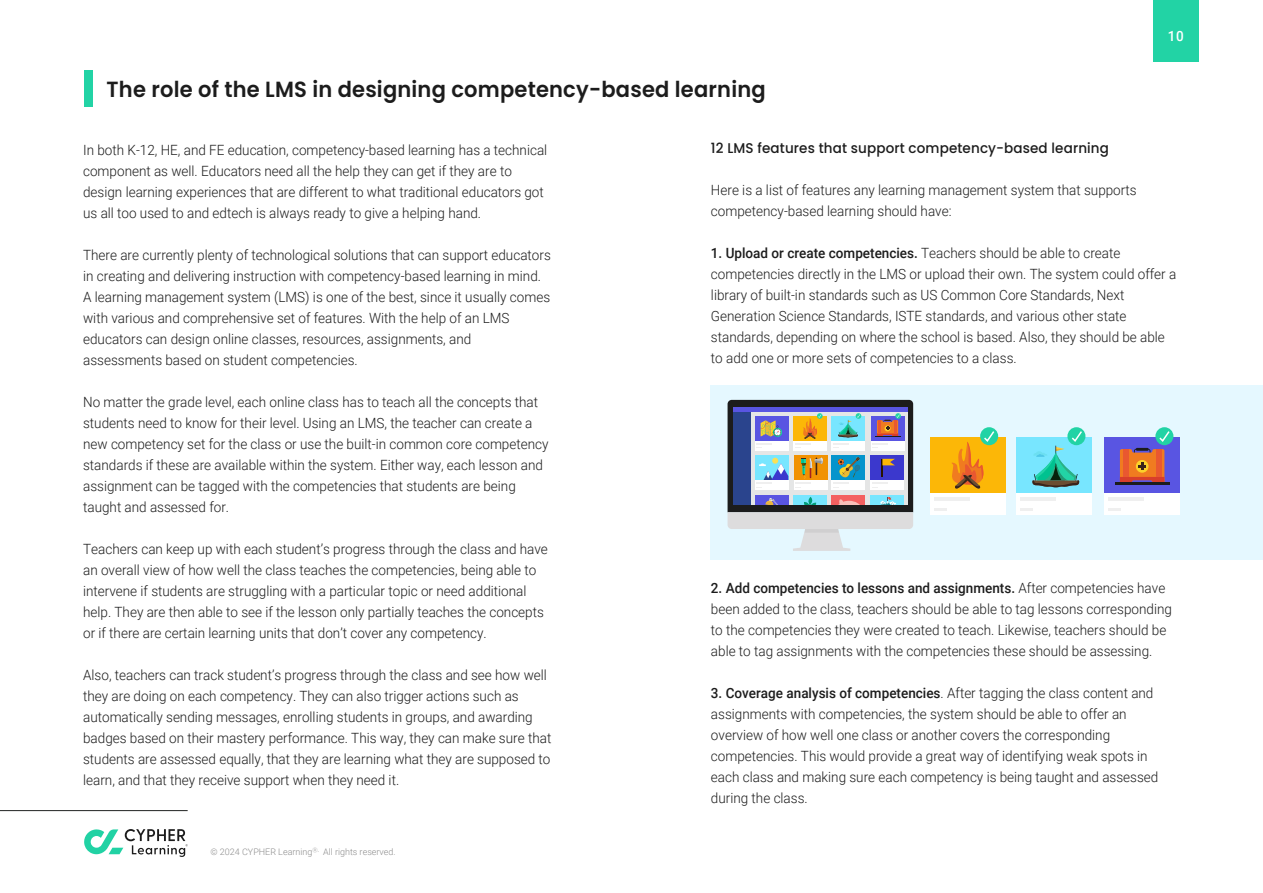
<style>
.page{position:relative;width:1263px;height:893px;background:#fff}
.page>*{position:absolute;margin:0;border:0;box-sizing:border-box;transform-origin:0 0}
.t1{font:600 21.9px "Poppins";letter-spacing:.01em;color:#1c1c1c;scale:.96 1}
.t2{font:300 14.1px/21px "Roboto";color:#1c1c1c;scale:.96 1}
.t3{font:500 14.1px "Poppins";letter-spacing:.01em;color:#1c1c1c;scale:.96 1}
.t4{font:500 14.1px "Roboto";color:#fff;scale:.96 1}
.t5{font:300 9px "Roboto";color:#8c8c8c}
.s1{font-weight:500}
</style>
<div class="page">
<div style="left:711px;top:386px;width:552px;height:174px;background:#e5f8ff"></div>
<div style="left:930px;top:437px;width:75px;height:56px;background:#fcb707"></div>
<div style="left:930px;top:493px;width:75px;height:22px;background:#fff"></div>
<hr style="left:934px;top:498px;width:35px;height:3px;background:#3f3f3d">
<svg style="left:934px;top:508px;width:12px;height:2px"></svg>
<div style="left:1016px;top:437px;width:76px;height:56px;background:#78e6ff"></div>
<div style="left:1016px;top:493px;width:76px;height:22px;background:#fff"></div>
<hr style="left:1020px;top:498px;width:36px;height:3px;background:#3f3f3d">
<svg style="left:1020px;top:508px;width:13px;height:2px"></svg>
<div style="left:1104px;top:437px;width:76px;height:56px;background:#5955e2"></div>
<div style="left:1104px;top:493px;width:76px;height:22px;background:#fff"></div>
<hr style="left:1108px;top:498px;width:36px;height:3px;background:#3f3f3d">
<svg style="left:1108px;top:508px;width:13px;height:2px"></svg>
<hr style="left:1115px;top:483px;width:54px;height:2px;background:#1c1c1c">
<svg style="left:980px;top:427px;width:18px;height:18px"></svg>
<div style="left:1067px;top:427px;width:18px;height:18px;background:#22d3a5;border-radius:50%"></div>
<div style="left:1155px;top:427px;width:18px;height:18px;background:#22d3a5;border-radius:50%"></div>
<svg style="left:952px;top:430px;width:44px;height:58px"></svg>
<svg style="left:1032px;top:430px;width:51px;height:58px"></svg>
<svg style="left:1120px;top:430px;width:51px;height:54px"></svg>
<svg style="left:727px;top:400px;width:186px;height:151px;background:#a1a8b5"></svg>
<hr style="left:0;top:810px;width:188px;height:1px;background:#212322">
<svg style="left:84px;top:829px;width:104px;height:28px"></svg>
<div style="left:85px;top:71px;width:8px;height:36px;background:#22d3a5"></div>
<div style="left:1153px;top:0;width:45px;height:62px;background:#22d3a5"></div>
<h1 class="t1" style="left:107px;top:76px;width:688px">The role of the LMS in designing competency-based learning</h1>
<p class="t4" style="left:1168px;top:26px;width:18px">10</p>
<p class="t2" style="left:83px;top:139px;width:485px">In both K-12, HE, and FE education, competency-based learning has a technical component as well. Educators need all the help they can get if they are to design learning experiences that are different to what traditional educators got us all too used to and edtech is always ready to give a helping hand.</p>
<p class="t2" style="left:83px;top:243px;width:489px">There are currently plenty of technological solutions that can support educators in creating and delivering instruction with competency-based learning in mind.<br>A learning management system (LMS) is one of the best, since it usually comes with various and comprehensive set of features. With the help of an LMS educators can design online classes, resources, assignments, and assessments based on student competencies.</p>
<p class="t2" style="left:83px;top:390px;width:486px">No matter the grade level, each online class has to teach all the concepts that students need to know for their level. Using an LMS, the teacher can create a new competency set for the class or use the built-in common core competency standards if these are available within the system. Either way, each lesson and assignment can be tagged with the competencies that students are being taught and assessed for.</p>
<p class="t2" style="left:83px;top:537px;width:486px">Teachers can keep up with each student’s progress through the class and have an overall view of how well the class teaches the competencies, being able to intervene if students are struggling with a particular topic or need additional help. They are then able to see if the lesson only partially teaches the concepts or if there are certain learning units that don’t cover any competency.</p>
<p class="t2" style="left:83px;top:663px;width:489px">Also, teachers can track student’s progress through the class and see how well they are doing on each competency. They can also trigger actions such as automatically sending messages, enrolling students in groups, and awarding badges based on their mastery performance. This way, they can make sure that students are assessed equally, that they are learning what they are supposed to learn, and that they receive support when they need it.</p>
<p class="t5" style="left:211px;top:845px;width:187px">© 2024 CYPHER Learning<sup>Ⓡ.</sup> All rights reserved.</p>
<p class="t3" style="left:711px;top:139px;width:416px">12 LMS features that support competency-based learning</p>
<p class="t2" style="left:711px;top:179px;width:445px">Here is a list of features any learning management system that supports competency-based learning should have:</p>
<p class="t2" style="left:711px;top:241px;width:486px"><span class="s1">1. Upload or create competencies.</span> Teachers should be able to create competencies directly in the LMS or upload their own. The system could offer a library of built-in standards such as US Common Core Standards, Next Generation Science Standards, ISTE standards, and various other state standards, depending on where the school is based. Also, they should be able to add one or more sets of competencies to a class.</p>
<p class="t2" style="left:711px;top:577px;width:482px"><span class="s1">2. Add competencies to lessons and assignments.</span> After competencies have been added to the class, teachers should be able to tag lessons corresponding to the competencies they were created to teach. Likewise, teachers should be able to tag assignments with the competencies these should be assessing.</p>
<p class="t2" style="left:711px;top:682px;width:468px"><span class="s1">3. Coverage analysis of competencies</span>. After tagging the class content and assignments with competencies, the system should be able to offer an overview of how well one class or another covers the corresponding competencies. This would provide a great way of identifying weak spots in each class and making sure each competency is being taught and assessed during the class.</p>
</div>
